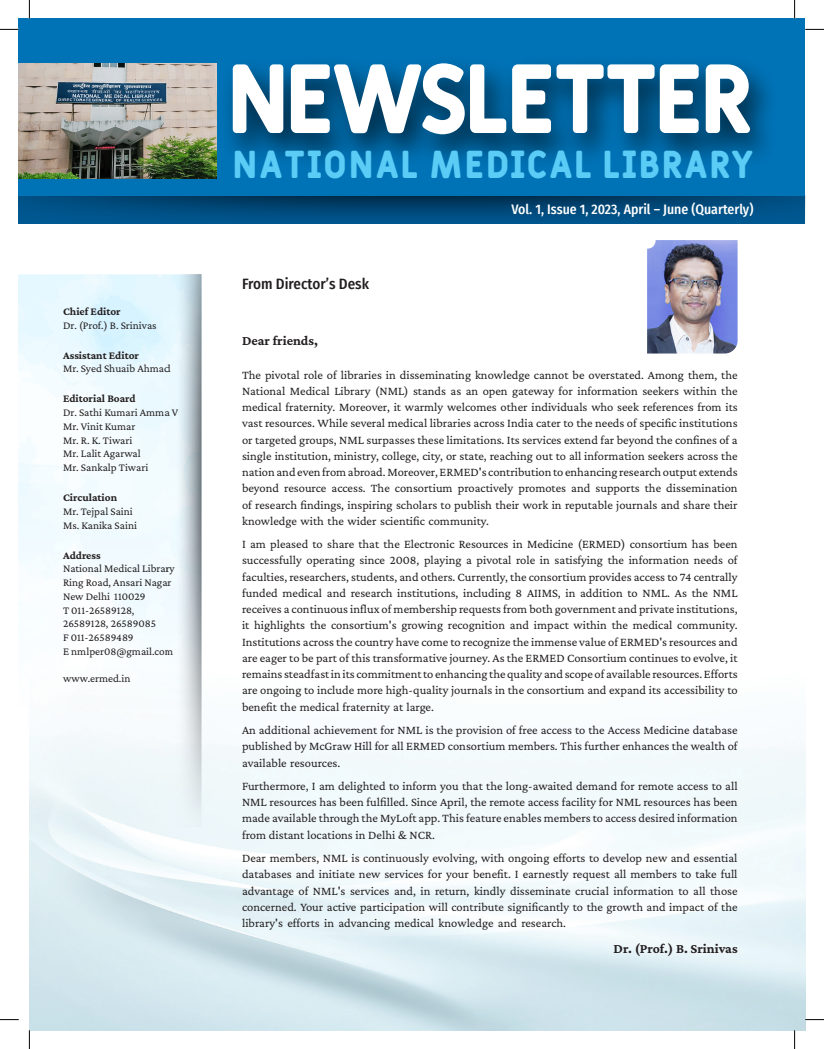
<style>
.page{position:relative;width:824px;height:1049px;background:#fff}
.page>*{position:absolute;margin:0;border:0;box-sizing:border-box;transform-origin:0 0}
.t1{font:38.75px "Fulbo Tano";color:#5accf5}
.t2{font:500 15px "Fira Sans Condensed";color:#231f20}
.t3{font:500 13.75px "Fira Sans Condensed";color:#fff}
.t4{font:700 13.75px "Crimson Pro";color:#231f20}
.t5{font:12.5px/16.2px "Crimson Pro";color:#231f20;text-align:justify}
.Content{font:11.25px/13.8px "Crimson Pro";color:#231f20}
.Content-2{font:700 11.25px "Crimson Pro";color:#231f20}
</style>
<div class="page">
<svg style="left:19px;top:196px;width:786px;height:28px;background:#004a7b"></svg>
<div style="left:19px;top:19px;width:786px;height:177px;background:#0073b7"></div>
<img style="left:210px;top:63px;width:560px;height:116px">
<svg style="left:233px;top:64px;width:50px;height:69px;background:#b8cfdd"></svg>
<svg style="left:291px;top:63px;width:215px;height:71px;background:#8bb1c8"></svg>
<svg style="left:512px;top:64px;width:142px;height:69px;background:#7da8c2"></svg>
<svg style="left:660px;top:64px;width:38px;height:69px;background:#b8ccd8"></svg>
<svg style="left:706px;top:64px;width:44px;height:69px;background:#bacdd9"></svg>
<img style="left:19px;top:64px;width:197px;height:114px">
<img style="left:647px;top:240px;width:90px;height:113px">
<svg style="left:168px;top:275px;width:34px;height:560px"></svg>
<svg style="left:0;top:29px;width:19px;height:1px"></svg>
<svg style="left:805px;top:29px;width:19px;height:1px"></svg>
<svg style="left:0;top:1019px;width:19px;height:1px"></svg>
<svg style="left:805px;top:1019px;width:19px;height:1px"></svg>
<svg style="left:29px;top:0;width:1px;height:19px"></svg>
<svg style="left:29px;top:1030px;width:1px;height:19px"></svg>
<svg style="left:794px;top:0;width:1px;height:19px"></svg>
<svg style="left:794px;top:1030px;width:1px;height:19px"></svg>
<p class="Content-2" style="left:63px;top:304px;width:59px">Chief Editor</p>
<p class="Content" style="left:63px;top:318px;width:95px">Dr. (Prof.) B. Srinivas</p>
<p class="Content-2" style="left:63px;top:348px;width:77px">Assistant Editor</p>
<p class="Content" style="left:63px;top:362px;width:108px">Mr. Syed Shuaib Ahmad</p>
<p class="Content-2" style="left:63px;top:391px;width:74px">Editorial Board</p>
<p class="Content" style="left:63px;top:405px;width:117px">Dr. Sathi Kumari Amma V</p>
<p class="Content" style="left:63px;top:419px;width:74px">Mr. Vinit Kumar</p>
<p class="Content" style="left:63px;top:433px;width:71px">Mr. R. K. Tiwari</p>
<p class="Content" style="left:63px;top:447px;width:79px">Mr. Lalit Agarwal</p>
<p class="Content" style="left:63px;top:460px;width:87px">Mr. Sankalp Tiwari</p>
<p class="Content-2" style="left:63px;top:490px;width:56px">Circulation</p>
<p class="Content" style="left:63px;top:504px;width:71px">Mr. Tejpal Saini</p>
<p class="Content" style="left:63px;top:518px;width:75px">Ms. Kanika Saini</p>
<p class="Content-2" style="left:63px;top:548px;width:39px">Address</p>
<p class="Content" style="left:63px;top:562px;width:113px">National Medical Library</p>
<p class="Content" style="left:63px;top:575px;width:110px">Ring Road, Ansari Nagar</p>
<p class="Content" style="left:63px;top:589px;width:84px">New Delhi 110029</p>
<p class="Content" style="left:63px;top:603px;width:95px">T 011-26589128,<br>26589128, 26589085</p>
<p class="Content" style="left:63px;top:630px;width:72px">F 011-26589489</p>
<p class="Content" style="left:63px;top:644px;width:112px">E nmlper08@gmail.com</p>
<p class="Content" style="left:63px;top:672px;width:69px">www.ermed.in</p>
<p class="t1" style="left:231px;top:142px;width:524px">NATIONAL MEDICAL LIBRARY</p>
<p class="t3" style="left:511px;top:198px;width:243px">Vol. 1, Issue 1, 2023, April – June (Quarterly)</p>
<p class="t2" style="left:242px;top:271px;width:129px">From Director’s Desk</p>
<p class="t4" style="left:242px;top:331px;width:77px">Dear friends,</p>
<p class="t5" style="left:242px;top:366px;width:497px">The pivotal role of libraries in disseminating knowledge cannot be overstated. Among them, the National Medical Library (NML) stands as an open gateway for information seekers within the medical fraternity. Moreover, it warmly welcomes other individuals who seek references from its vast resources. While several medical libraries across India cater to the needs of specific institutions or targeted groups, NML surpasses these limitations. Its services extend far beyond the confines of a single institution, ministry, college, city, or state, reaching out to all information seekers across the nation and even from abroad. Moreover, ERMED's contribution to enhancing research output extends beyond resource access. The consortium proactively promotes and supports the dissemination of research findings, inspiring scholars to publish their work in reputable journals and share their knowledge with the wider scientific community.</p>
<p class="t5" style="left:242px;top:536px;width:497px">I am pleased to share that the Electronic Resources in Medicine (ERMED) consortium has been successfully operating since 2008, playing a pivotal role in satisfying the information needs of faculties, researchers, students, and others. Currently, the consortium provides access to 74 centrally funded medical and research institutions, including 8 AIIMS, in addition to NML. As the NML receives a continuous influx of membership requests from both government and private institutions, it highlights the consortium's growing recognition and impact within the medical community.<br>Institutions across the country have come to recognize the immense value of ERMED's resources and are eager to be part of this transformative journey. As the ERMED Consortium continues to evolve, it remains steadfast in its commitment to enhancing the quality and scope of available resources. Efforts are ongoing to include more high-quality journals in the consortium and expand its accessibility to benefit the medical fraternity at large.</p>
<p class="t5" style="left:242px;top:722px;width:497px">An additional achievement for NML is the provision of free access to the Access Medicine database published by McGraw Hill for all ERMED consortium members. This further enhances the wealth of available resources.</p>
<p class="t5" style="left:242px;top:777px;width:497px">Furthermore, I am delighted to inform you that the long-awaited demand for remote access to all NML resources has been fulfilled. Since April, the remote access facility for NML resources has been made available through the MyLoft app. This feature enables members to access desired information from distant locations in Delhi &amp; NCR.</p>
<p class="t5" style="left:242px;top:849px;width:497px">Dear members, NML is continuously evolving, with ongoing efforts to develop new and essential databases and initiate new services for your benefit. I earnestly request all members to take full advantage of NML's services and, in return, kindly disseminate crucial information to all those concerned. Your active participation will contribute significantly to the growth and impact of the library's efforts in advancing medical knowledge and research.</p>
<p class="t4" style="left:613px;top:939px;width:126px">Dr. (Prof.) B. Srinivas</p>
</div>
